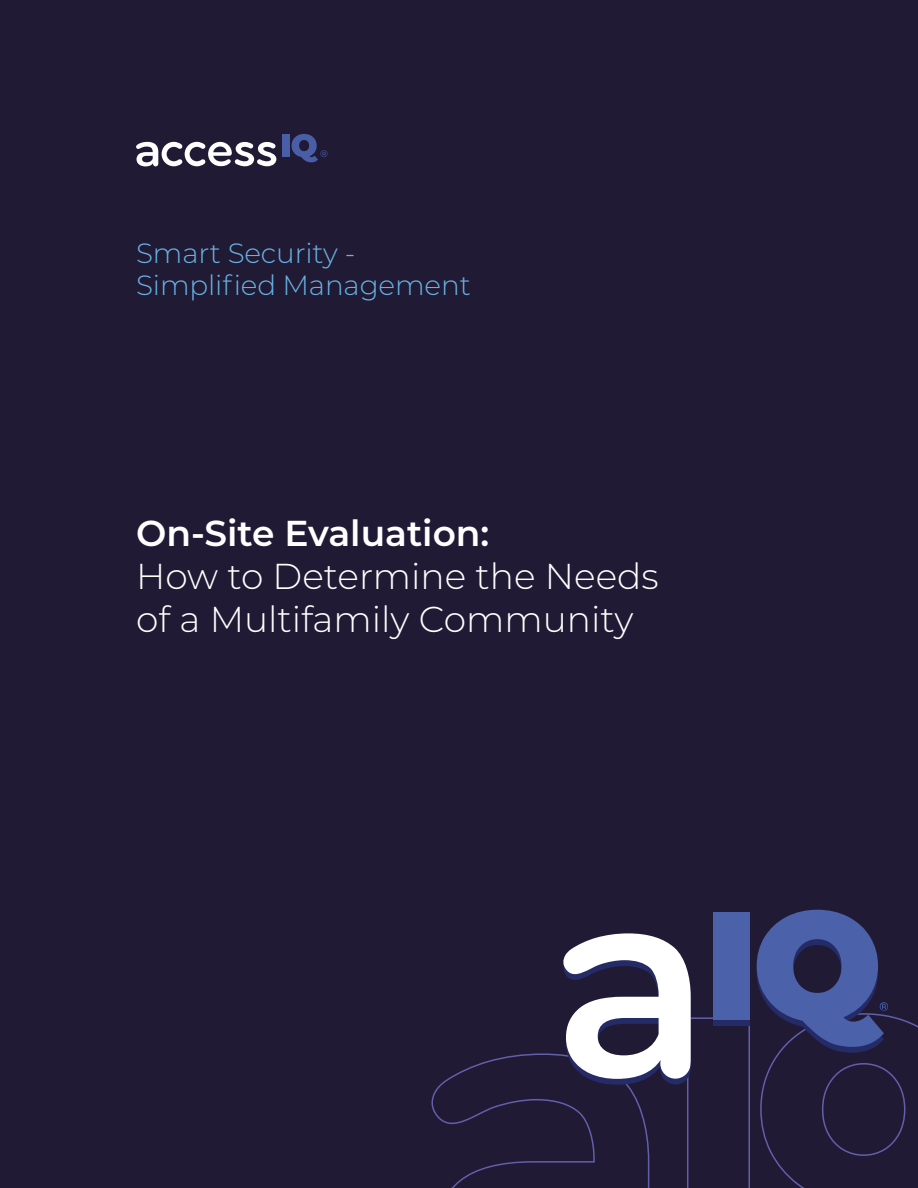
<style>
.page{position:relative;width:918px;height:1188px;background:#201a34}
.page>*{position:absolute;margin:0;border:0;box-sizing:border-box;transform-origin:0 0}
.t1{font:300 36px/43.2px "Montserrat";color:#fff}
.t2{font:600 36px "Montserrat";color:#fff}
.t3{font:300 27.9px "Montserrat";letter-spacing:-.005em;color:#67b1e2}
</style>
<div class="page">
<div style="left:714px;top:912px;width:36px;height:108px;background:#4b61aa"></div>
<svg style="left:757px;top:910px;width:161px;height:278px"></svg>
<svg style="left:431px;top:933px;width:319px;height:255px"></svg>
<div style="left:283px;top:134px;width:7px;height:23px;background:#4a5ea8"></div>
<svg style="left:292px;top:134px;width:35px;height:28px"></svg>
<svg style="left:136px;top:142px;width:140px;height:25px"></svg>
<p class="t3" style="left:136px;top:234px;width:221px">Smart Security -</p>
<p class="t3" style="left:136px;top:267px;width:336px">Simplified Management</p>
<p class="t2" style="left:136px;top:507px;width:355px">On-Site Evaluation:</p>
<p class="t1" style="left:136px;top:553px;width:524px">How to Determine the Needs of a Multifamily Community</p>
</div>
